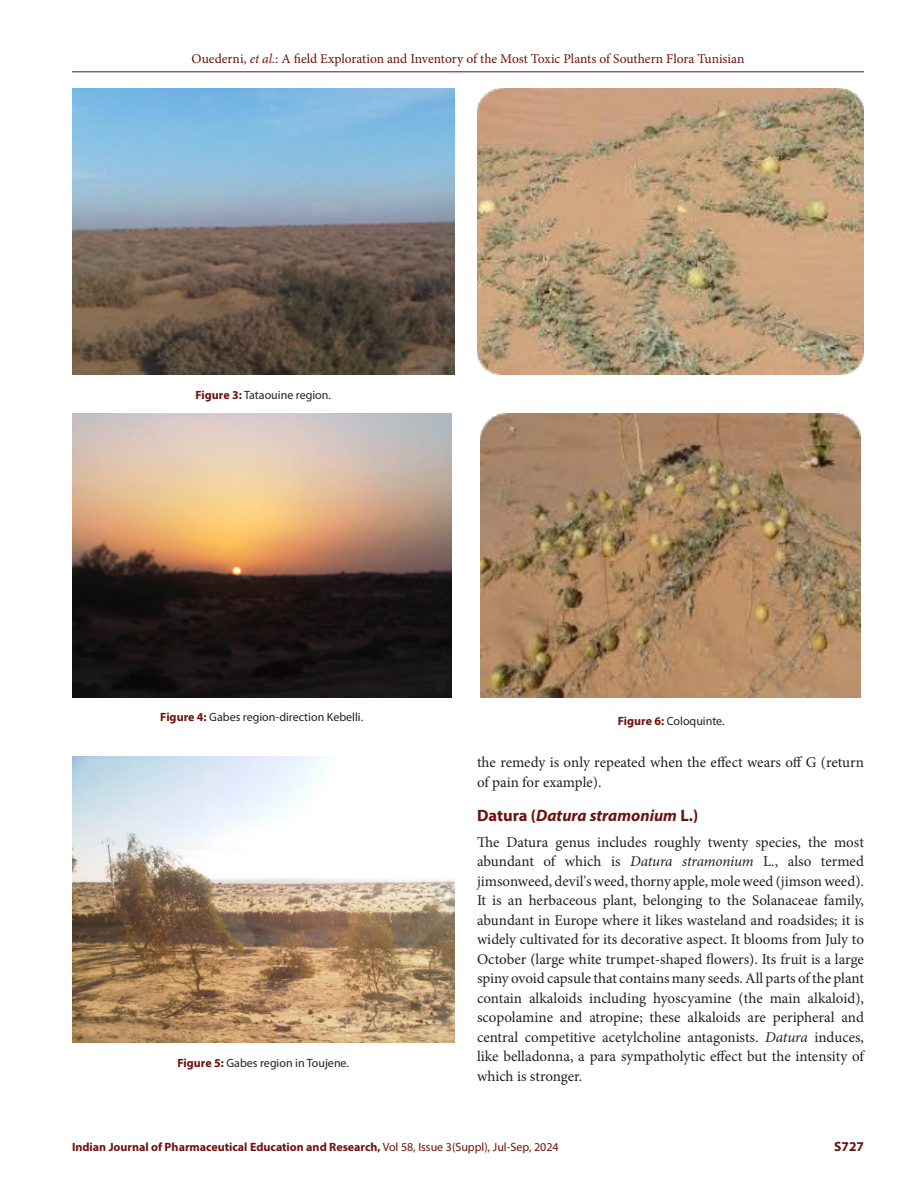
<style>
.page{position:relative;width:918px;height:1188px;background:#fff}
.page>*{position:absolute;margin:0;border:0;box-sizing:border-box;transform-origin:0 0}
.Heading_2{font:italic 700 16.5px "Myriad Pro";color:#6c120e}
.Body_text__FO{font:15px/19.5px "Minion Pro";color:#231f20;text-align:justify}
.Body_text{font:15px/19.5px "Minion Pro";letter-spacing:-.005em;color:#231f20}
.t1{font:13.5px "Minion Pro";color:#6c120e}
.t2{font:700 13.5px "Myriad Pro";color:#6c120e}
.FIG_Caption{font:12px "Myriad Pro";color:#231f20}
.t3{font:700 12px "Myriad Pro";color:#6c120e}
.s1{font-style:italic}
.s2{font-weight:700;color:#6c120e}
.s3{font-style:normal}
.s4{font-weight:400}
</style>
<div class="page">
<hr style="left:72px;top:72px;width:792px;height:1px;background:#6c120e">
<img style="left:72px;top:88px;width:382px;height:287px">
<img style="left:72px;top:414px;width:380px;height:283px">
<img style="left:72px;top:756px;width:382px;height:287px">
<img style="left:477px;top:88px;width:387px;height:287px">
<img style="left:481px;top:414px;width:379px;height:283px">
<p class="t1" style="left:192px;top:50px;width:554px">Ouederni, <span class="s1">et al.</span>: A field Exploration and Inventory of the Most Toxic Plants of Southern Flora Tunisian</p>
<p class="FIG_Caption" style="left:196px;top:387px;width:137px"><span class="s2">Figure 3:</span> Tataouine region.</p>
<p class="FIG_Caption" style="left:160px;top:710px;width:204px"><span class="s2">Figure 4:</span> Gabes region-direction Kebelli.</p>
<p class="FIG_Caption" style="left:177px;top:1055px;width:173px"><span class="s2">Figure 5:</span> Gabes region in Toujene.</p>
<p class="FIG_Caption" style="left:618px;top:713px;width:108px"><span class="s2">Figure 6:</span> Coloquinte.</p>
<p class="Body_text" style="left:477px;top:753px;width:388px">the remedy is only repeated when the effect wears off G (return of pain for example).</p>
<p class="Heading_2" style="left:477px;top:805px;width:223px"><span class="s3">Datura (</span>Datura stramonium <span class="s3">L.)</span></p>
<p class="Body_text__FO" style="left:477px;top:832px;width:389px">The Datura genus includes roughly twenty species, the most abundant of which is <span class="s1">Datura stramonium</span> L., also termed jimsonweed, devil's weed, thorny apple, mole weed (jimson weed).<br>It is an herbaceous plant, belonging to the Solanaceae family, abundant in Europe where it likes wasteland and roadsides; it is widely cultivated for its decorative aspect. It blooms from July to October (large white trumpet-shaped flowers). Its fruit is a large spiny ovoid capsule that contains many seeds. All parts of the plant contain alkaloids including hyoscyamine (the main alkaloid), scopolamine and atropine; these alkaloids are peripheral and central competitive acetylcholine antagonists. <span class="s1">Datura</span> induces, like belladonna, a para sympatholytic effect but the intensity of which is stronger.</p>
<p class="t3" style="left:72px;top:1139px;width:488px">Indian Journal of Pharmaceutical Education and Research, <span class="s4">Vol 58, Issue 3(Suppl), Jul-Sep, 2024</span></p>
<p class="t2" style="left:834px;top:1137px;width:31px">S727</p>
</div>
